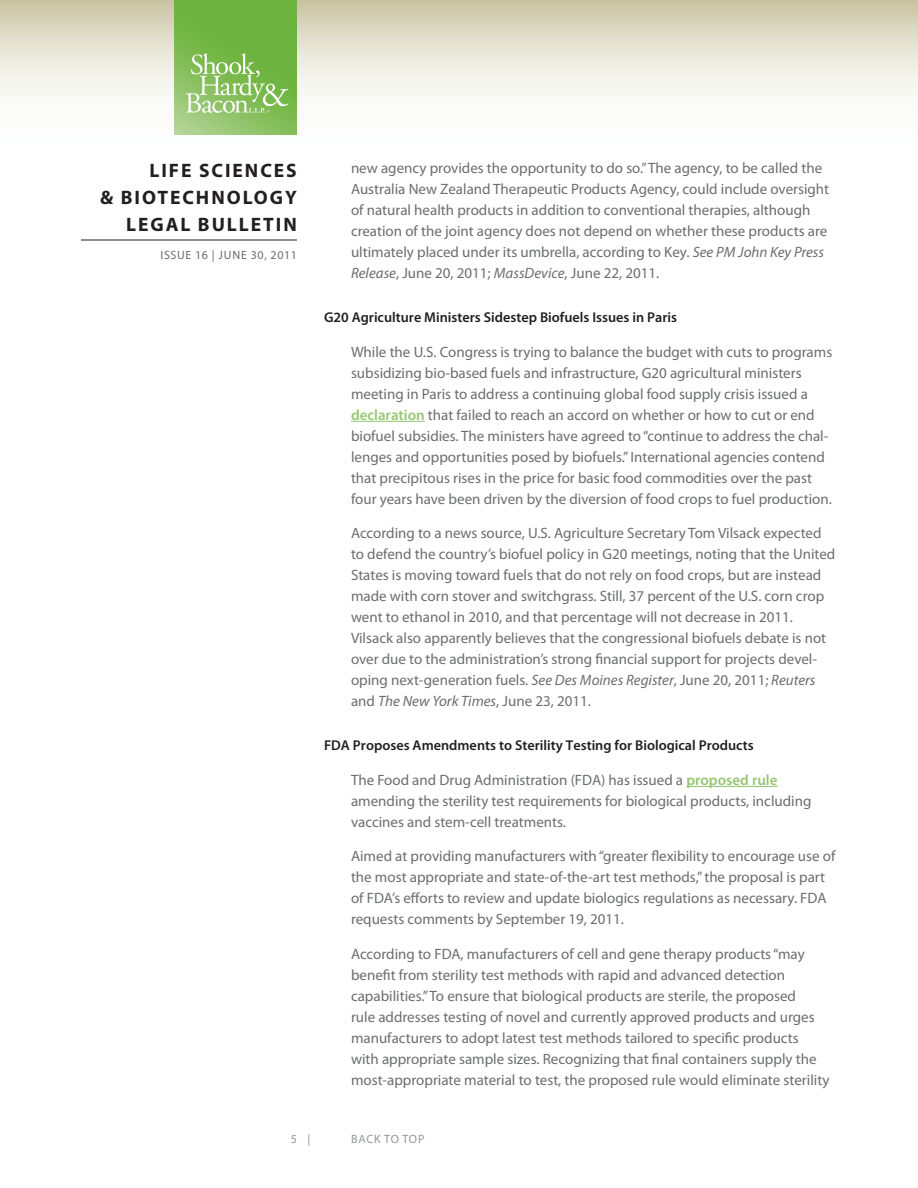
<style>
.page{position:relative;width:918px;height:1188px;background:#fff}
.page>*{position:absolute;margin:0;border:0;box-sizing:border-box;transform-origin:0 0}
.t1{font:700 19.5px/27px "Myriad Pro";letter-spacing:.1em;color:#231f20;text-align:right}
.Body{font:15px/21px "Myriad Pro";color:#6c6d70}
.Subhead{font:600 14.25px "Myriad Pro";color:#231f20}
.t2{font:12px "Myriad Pro";letter-spacing:.05em;color:#6c6d70}
.t3{font:12px "Myriad Pro";letter-spacing:.06em;color:#939598}
.s1{font-style:italic}
.s2{font-weight:600;color:#96c672}
</style>
<div class="page">
<svg style="left:0;top:0;width:918px;height:135px"></svg>
<hr style="left:81px;top:240px;width:216px;height:1px;background:#231f20">
<img style="left:175px;top:0;width:122px;height:135px">
<hr style="left:351px;top:421px;width:74px;height:1px;background:#96c672">
<hr style="left:686px;top:786px;width:91px;height:1px;background:#96c672">
<h1 class="t1" style="left:100px;top:156px;width:198px">LIFE SCIENCES<br>&amp; BIOTECHNOLOGY<br>LEGAL BULLETIN</h1>
<p class="t2" style="left:161px;top:248px;width:138px">ISSUE 16 | JUNE 30, 2011</p>
<p class="Body" style="left:351px;top:157px;width:480px">new agency provides the opportunity to do so.” The agency, to be called the Australia New Zealand Therapeutic Products Agency, could include oversight of natural health products in addition to conventional therapies, although creation of the joint agency does not depend on whether these products are ultimately placed under its umbrella, according to Key. <span class="s1">See PM John Key Press Release</span>, June 20, 2011; <span class="s1">MassDevice</span>, June 22, 2011.</p>
<p class="Subhead" style="left:324px;top:308px;width:355px">G20 Agriculture Ministers Sidestep Biofuels Issues in Paris</p>
<p class="Body" style="left:351px;top:341px;width:483px">While the U.S. Congress is trying to balance the budget with cuts to programs subsidizing bio-based fuels and infrastructure, G20 agricultural ministers meeting in Paris to address a continuing global food supply crisis issued a <span class="s2">declaration</span> that failed to reach an accord on whether or how to cut or end biofuel subsidies. The ministers have agreed to “continue to address the chal&shy;lenges and opportunities posed by biofuels.” International agencies contend that precipitous rises in the price for basic food commodities over the past four years have been driven by the diversion of food crops to fuel production.</p>
<p class="Body" style="left:351px;top:523px;width:486px">According to a news source, U.S. Agriculture Secretary Tom Vilsack expected to defend the country’s biofuel policy in G20 meetings, noting that the United States is moving toward fuels that do not rely on food crops, but are instead made with corn stover and switchgrass. Still, 37 percent of the U.S. corn crop went to ethanol in 2010, and that percentage will not decrease in 2011.<br>Vilsack also apparently believes that the congressional biofuels debate is not over due to the administration’s strong financial support for projects devel&shy;oping next-generation fuels. <span class="s1">See Des Moines Register</span>, June 20, 2011; <span class="s1">Reuters </span>and <span class="s1">The New York Times</span>, June 23, 2011.</p>
<p class="Subhead" style="left:324px;top:737px;width:431px">FDA Proposes Amendments to Sterility Testing for Biological Products</p>
<p class="Body" style="left:351px;top:769px;width:462px">The Food and Drug Administration (FDA) has issued a <span class="s2">proposed rule </span>amending the sterility test requirements for biological products, including vaccines and stem-cell treatments.</p>
<p class="Body" style="left:351px;top:846px;width:486px">Aimed at providing manufacturers with “greater flexibility to encourage use of the most appropriate and state-of-the-art test methods,” the proposal is part of FDA’s efforts to review and update biologics regulations as necessary. FDA requests comments by September 19, 2011.</p>
<p class="Body" style="left:351px;top:943px;width:480px">According to FDA, manufacturers of cell and gene therapy products “may benefit from sterility test methods with rapid and advanced detection capabilities.” To ensure that biological products are sterile, the proposed<br>rule addresses testing of novel and currently approved products and urges manufacturers to adopt latest test methods tailored to specific products with appropriate sample sizes. Recognizing that final containers supply the most-appropriate material to test, the proposed rule would eliminate sterility</p>
<p class="t3" style="left:291px;top:1132px;width:21px">5 |</p>
<p class="t3" style="left:351px;top:1132px;width:75px">BACK TO TOP</p>
</div>
